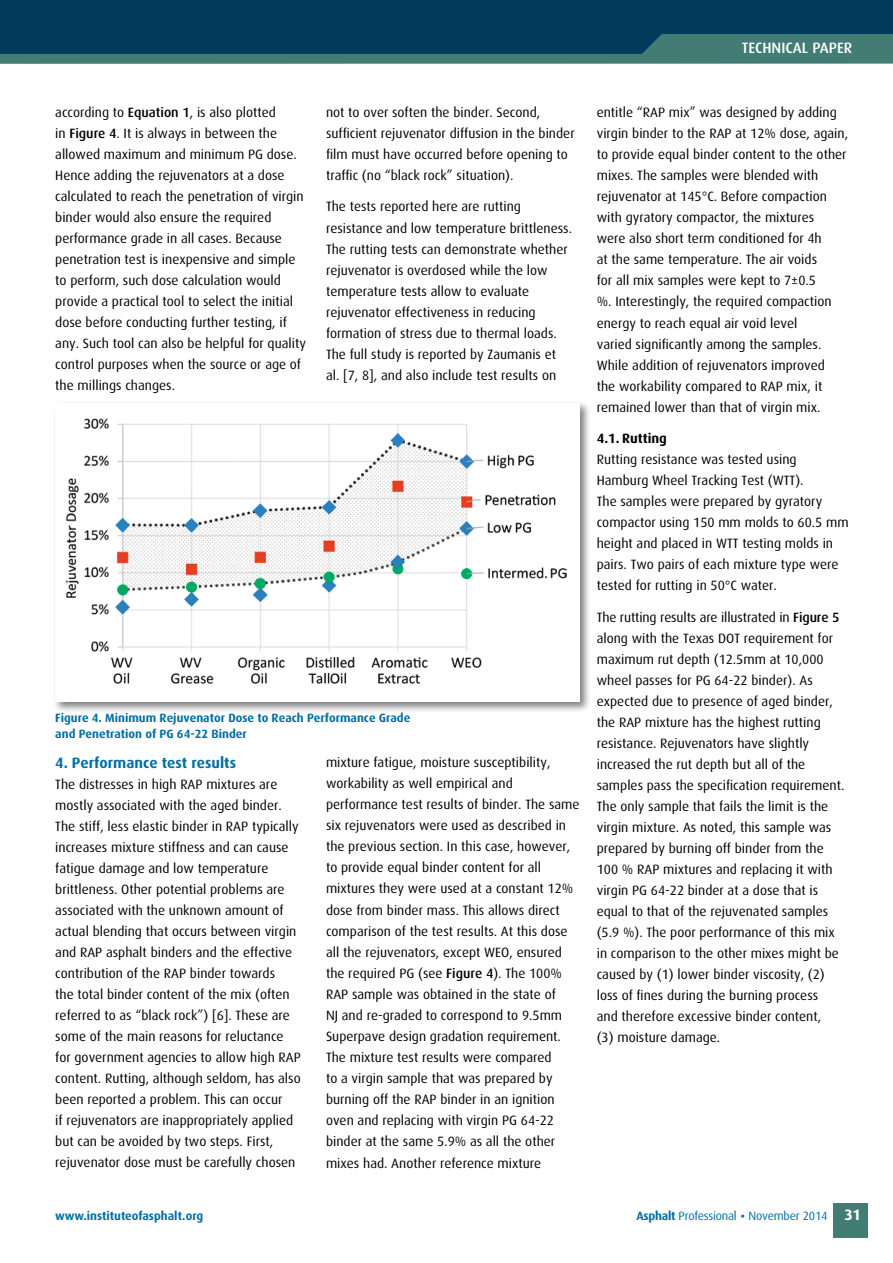
<style>
.page{position:relative;width:893px;height:1263px;background:#fff}
.page>*{position:absolute;margin:0;border:0;box-sizing:border-box;transform-origin:0 0}
.Copy{font:700 15px "Dax";color:#006fa4}
.t1{font:500 15px "Dax";color:#fff}
.Copy-2{font:13.5px/21px "Dax";color:#000}
.Copy-3{font:700 13.5px "Dax";color:#000}
.Copy-4{font:700 12px/16.5px "Dax";color:#006fa4}
.t2{font:12px "Dax";letter-spacing:-.02em;color:#006fa4}
.s1{font-weight:500}
.s2{font-weight:700}
.s3{font-size:16.5px}
.s4{font-weight:700;font-size:15px;color:#fff}
</style>
<div class="page">
<div style="left:0;top:0;width:893px;height:60px;background:#003a5d"></div>
<svg style="left:0;top:34px;width:893px;height:30px"></svg>
<div style="left:833px;top:1203px;width:34px;height:34px;background:#427c74"></div>
<div style="left:52px;top:400px;width:539px;height:313px;background:#000;opacity:.5"></div>
<div style="left:55px;top:403px;width:525px;height:299px;background:#fff"></div>
<img style="left:65px;top:418px;width:502px;height:266px">
<p class="t1" style="left:742px;top:40px;width:112px">TECHNICAL PAPER</p>
<p class="Copy-2" style="left:326px;top:102px;width:250px">not to over soften the binder. Second, sufficient rejuvenator diffusion in the binder film must have occurred before opening to traffic (no “black rock” situation).</p>
<p class="Copy-2" style="left:326px;top:196px;width:248px">The tests reported here are rutting resistance and low temperature brittleness.<br>The rutting tests can demonstrate whether rejuvenator is overdosed while the low temperature tests allow to evaluate rejuvenator effectiveness in reducing formation of stress due to thermal loads.<br>The full study is reported by Zaumanis et al. [7, 8], and also include test results on</p>
<p class="Copy-2" style="left:55px;top:102px;width:252px">according to <span class="s1">Equation 1</span>, is also plotted<br>in <span class="s1">Figure 4</span>. It is always in between the allowed maximum and minimum PG dose.<br>Hence adding the rejuvenators at a dose calculated to reach the penetration of virgin binder would also ensure the required performance grade in all cases. Because penetration test is inexpensive and simple to perform, such dose calculation would provide a practical tool to select the initial dose before conducting further testing, if any. Such tool can also be helpful for quality control purposes when the source or age of the millings changes.</p>
<p class="Copy-2" style="left:597px;top:102px;width:253px">entitle “RAP mix” was designed by adding virgin binder to the RAP at 12% dose, again, to provide equal binder content to the other mixes. The samples were blended with rejuvenator at 145°C. Before compaction with gyratory compactor, the mixtures<br>were also short term conditioned for 4h<br>at the same temperature. The air voids<br>for all mix samples were kept to 7±0.5<br>%. Interestingly, the required compaction energy to reach equal air void level<br>varied significantly among the samples.<br>While addition of rejuvenators improved<br>the workability compared to RAP mix, it remained lower than that of virgin mix.</p>
<p class="Copy-3" style="left:597px;top:431px;width:72px">4.1. Rutting</p>
<p class="Copy-2" style="left:597px;top:449px;width:253px">Rutting resistance was tested using Hamburg Wheel Tracking Test (WTT).<br>The samples were prepared by gyratory compactor using 150 mm molds to 60.5 mm height and placed in WTT testing molds in pairs. Two pairs of each mixture type were tested for rutting in 50°C water.</p>
<p class="Copy-2" style="left:597px;top:607px;width:249px">The rutting results are illustrated in <span class="s1">Figure 5 </span>along with the Texas DOT requirement for maximum rut depth (12.5mm at 10,000 wheel passes for PG 64-22 binder). As expected due to presence of aged binder, the RAP mixture has the highest rutting resistance. Rejuvenators have slightly increased the rut depth but all of the samples pass the specification requirement.<br>The only sample that fails the limit is the virgin mixture. As noted, this sample was prepared by burning off binder from the 100 % RAP mixtures and replacing it with virgin PG 64-22 binder at a dose that is equal to that of the rejuvenated samples (5.9 %). The poor performance of this mix in comparison to the other mixes might be caused by (1) lower binder viscosity, (2) loss of fines during the burning process<br>and therefore excessive binder content,<br>(3) moisture damage.</p>
<p class="Copy-4" style="left:55px;top:709px;width:357px">Figure 4. Minimum Rejuvenator Dose to Reach Performance Grade and Penetration of PG 64-22 Binder</p>
<p class="Copy" style="left:55px;top:755px;width:182px">4. Performance test results</p>
<p class="Copy-2" style="left:55px;top:774px;width:247px">The distresses in high RAP mixtures are mostly associated with the aged binder.<br>The stiff, less elastic binder in RAP typically increases mixture stiffness and can cause fatigue damage and low temperature brittleness. Other potential problems are associated with the unknown amount of actual blending that occurs between virgin and RAP asphalt binders and the effective contribution of the RAP binder towards<br>the total binder content of the mix (often referred to as “black rock”) [6]. These are some of the main reasons for reluctance for government agencies to allow high RAP content. Rutting, although seldom, has also been reported a problem. This can occur<br>if rejuvenators are inappropriately applied but can be avoided by two steps. First, rejuvenator dose must be carefully chosen</p>
<p class="Copy-2" style="left:326px;top:752px;width:255px">mixture fatigue, moisture susceptibility, workability as well empirical and performance test results of binder. The same six rejuvenators were used as described in the previous section. In this case, however, to provide equal binder content for all mixtures they were used at a constant 12% dose from binder mass. This allows direct comparison of the test results. At this dose all the rejuvenators, except WEO, ensured the required PG (see <span class="s1">Figure 4</span>). The 100% RAP sample was obtained in the state of<br>NJ and re-graded to correspond to 9.5mm Superpave design gradation requirement.<br>The mixture test results were compared<br>to a virgin sample that was prepared by burning off the RAP binder in an ignition oven and replacing with virgin PG 64-22 binder at the same 5.9% as all the other mixes had. Another reference mixture</p>
<p class="Copy-4" style="left:55px;top:1208px;width:149px">www.instituteofasphalt.org</p>
<p class="t2" style="left:636px;top:1210px;width:226px"><span class="s2">Asphalt</span> Professional <span class="s3">•</span> November 2014 <span class="s4">31</span></p>
</div>
